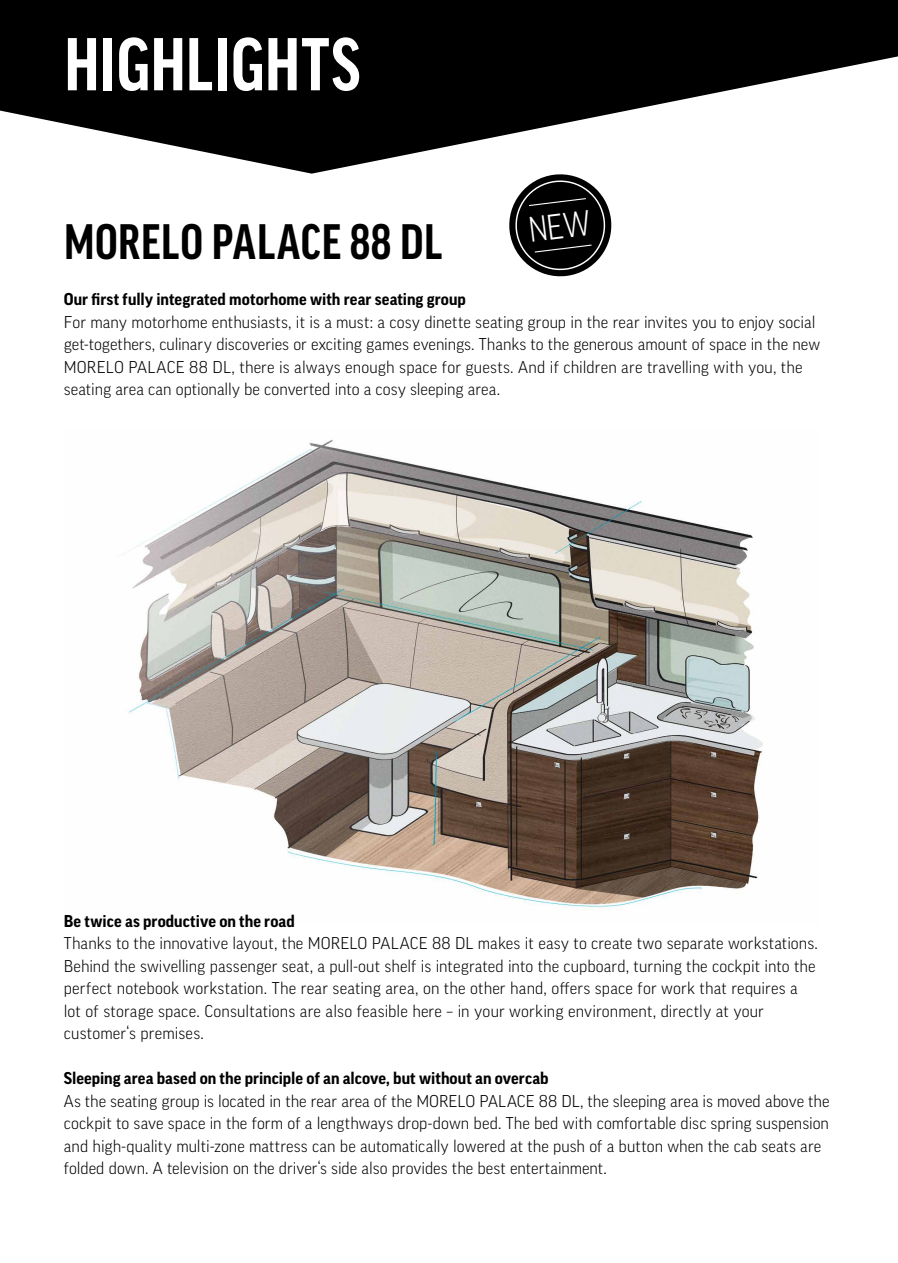
<style>
.page{position:relative;width:898px;height:1263px;background:#fff}
.page>*{position:absolute;margin:0;border:0;box-sizing:border-box;transform-origin:0 0}
.t1{font:700 condensed 72px "Good Pro";color:#fff}
.t2{font:700 condensed 48px "Good Pro";letter-spacing:.015em;color:#000}
.t3{font:300 16.5px/22.5px "Good Pro";letter-spacing:.005em;color:#000}
.t4{font:700 16.5px "Good Pro";letter-spacing:.005em;color:#000}
</style>
<div class="page">
<svg style="left:0;top:0;width:897px;height:174px;fill:#000"></svg>
<img style="left:128px;top:440px;width:635px;height:470px">
<svg style="left:506px;top:171px;width:108px;height:106px"></svg>
<h1 class="t1" style="left:64px;top:24px;width:298px">HIGHLIGHTS</h1>
<h2 class="t2" style="left:64px;top:215px;width:379px">MORELO PALACE 88 DL</h2>
<p class="t4" style="left:64px;top:290px;width:403px">Our first fully integrated motorhome with rear seating group</p>
<p class="t3" style="left:64px;top:310px;width:757px">For many motorhome enthusiasts, it is a must: a cosy dinette seating group in the rear invites you to enjoy social get-togethers, culinary discoveries or exciting games evenings. Thanks to the generous amount of space in the new MORELO PALACE 88 DL, there is always enough space for guests. And if children are travelling with you, the seating area can optionally be converted into a cosy sleeping area.</p>
<p class="t4" style="left:64px;top:912px;width:232px">Be twice as productive on the road</p>
<p class="t3" style="left:64px;top:932px;width:755px">Thanks to the innovative layout, the MORELO PALACE 88 DL makes it easy to create two separate workstations.<br>Behind the swivelling passenger seat, a pull-out shelf is integrated into the cupboard, turning the cockpit into the perfect notebook workstation. The rear seating area, on the other hand, offers space for work that requires a lot of storage space. Consultations are also feasible here – in your working environment, directly at your customer‘s premises.</p>
<p class="t4" style="left:64px;top:1069px;width:486px">Sleeping area based on the principle of an alcove, but without an overcab</p>
<p class="t3" style="left:64px;top:1090px;width:766px">As the seating group is located in the rear area of the MORELO PALACE 88 DL, the sleeping area is moved above the cockpit to save space in the form of a lengthways drop-down bed. The bed with comfortable disc spring suspension and high-quality multi-zone mattress can be automatically lowered at the push of a button when the cab seats are folded down. A television on the driver‘s side also provides the best entertainment.</p>
</div>
